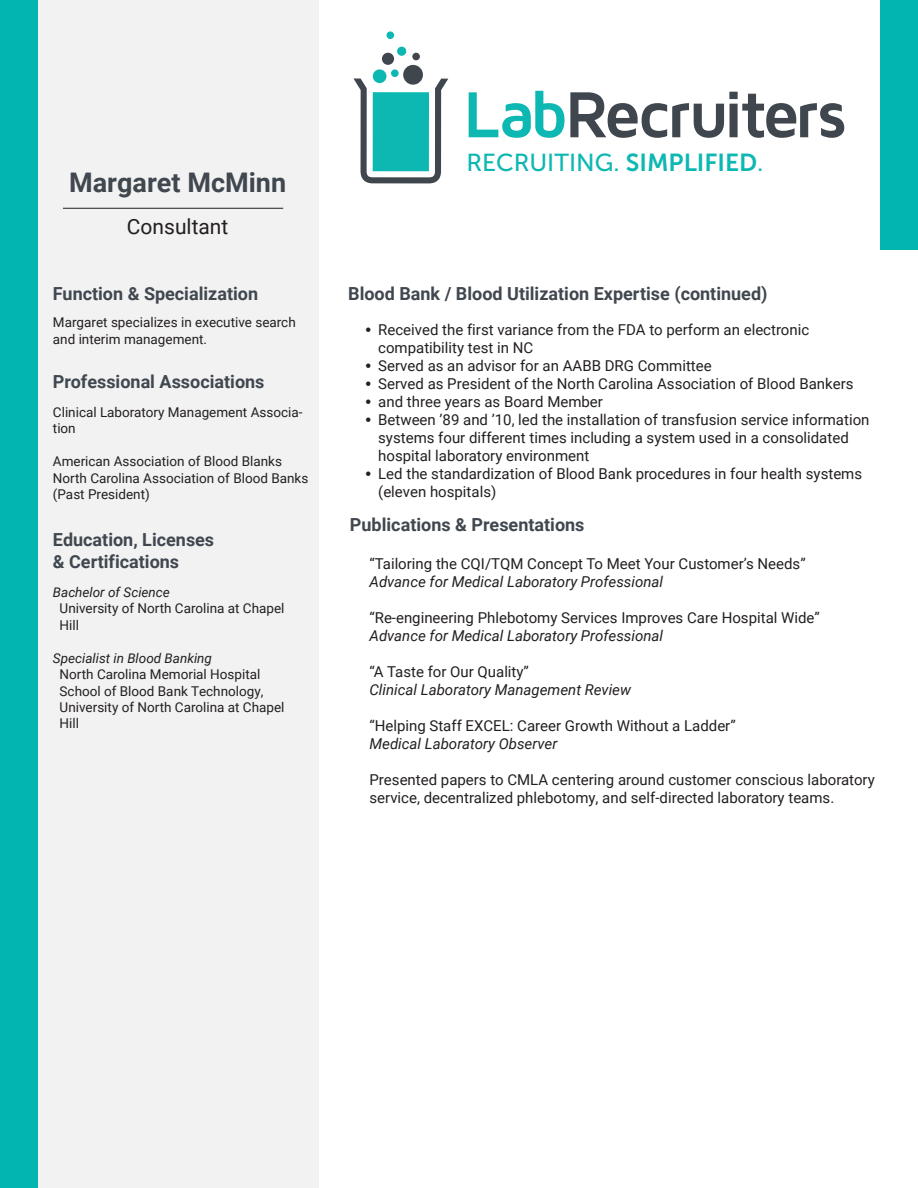
<style>
.page{position:relative;width:918px;height:1188px;background:#fff}
.page>*{position:absolute;margin:0;border:0;box-sizing:border-box;transform-origin:0 0}
.t1{font:700 67.35px "Maven Pro";letter-spacing:-.055em;color:#3f464d}
.t2{font:700 27px "Roboto";color:#40474f}
.t3{font:24.6px "Museo Sans 500";color:#0db7b2}
.t4{font:21px "Roboto";color:#231f20}
.t5{font:700 18px/21px "Roboto";color:#40474f}
.t6{font:15px/18px "Roboto";color:#231f20}
.t7{font:italic 15px "Roboto";color:#231f20}
.t8{font:13.5px/16.5px "Roboto";color:#231f20}
.t9{font:italic 13.5px "Roboto";color:#231f20}
.s1{color:#0db7b2}
.s2{font-family:"Museo Sans 700"}
.s3{font-family:"Bodoni Svty Two ITCTT"}
</style>
<div class="page">
<div style="left:20px;top:0;width:298px;height:1188px;background:#f2f2f3"></div>
<hr style="left:63px;top:208px;width:220px;height:1px;background:#231f20">
<div style="left:0;top:0;width:37px;height:1188px;background:#03b5b1"></div>
<div style="left:881px;top:0;width:37px;height:250px;background:#03b5b1"></div>
<svg style="left:354px;top:79px;width:94px;height:104px"></svg>
<div style="left:403px;top:65px;width:20px;height:20px;background:#3f464d;border-radius:50%"></div>
<div style="left:412px;top:53px;width:8px;height:7px;background:#3f464d;border-radius:50%"></div>
<div style="left:391px;top:69px;width:8px;height:8px;background:#0db7b2;border-radius:50%"></div>
<div style="left:387px;top:31px;width:7px;height:8px;background:#0db7b2;border-radius:50%"></div>
<div style="left:382px;top:53px;width:12px;height:12px;background:#3f464d;border-radius:50%"></div>
<div style="left:397px;top:47px;width:9px;height:9px;background:#0db7b2;border-radius:50%"></div>
<div style="left:373px;top:69px;width:13px;height:14px;background:#0db7b2;border-radius:50%"></div>
<div style="left:373px;top:92px;width:56px;height:79px;background:#0db7b2"></div>
<h2 class="t2" style="left:69px;top:164px;width:218px">Margaret McMinn</h2>
<h3 class="t4" style="left:127px;top:212px;width:103px">Consultant</h3>
<p class="t5" style="left:53px;top:282px;width:207px">Function &amp; Specialization</p>
<p class="t8" style="left:53px;top:314px;width:244px">Margaret specializes in executive search and interim management.</p>
<p class="t5" style="left:53px;top:371px;width:213px">Professional Associations</p>
<p class="t8" style="left:53px;top:403px;width:251px">Clinical Laboratory Management Associa&shy;tion</p>
<p class="t8" style="left:53px;top:453px;width:257px">American Association of Blood Blanks<br>North Carolina Association of Blood Banks (Past President)</p>
<p class="t5" style="left:53px;top:529px;width:163px">Education, Licenses &amp; Certifications</p>
<p class="t9" style="left:53px;top:582px;width:118px">Bachelor of Science</p>
<p class="t8" style="left:60px;top:599px;width:226px">University of North Carolina at Chapel<br>Hill</p>
<p class="t9" style="left:53px;top:648px;width:161px">Specialist in Blood Banking</p>
<p class="t8" style="left:60px;top:665px;width:226px">North Carolina Memorial Hospital<br>School of Blood Bank Technology,<br>University of North Carolina at Chapel<br>Hill</p>
<h1 class="t1" style="left:463px;top:79px;width:386px"><span class="s1">Lab</span>Recruiters</h1>
<h3 class="t3" style="left:466px;top:149px;width:299px">RECRUITING. <span class="s2">SIMPLIFIED</span>.</h3>
<p class="t5" style="left:348px;top:282px;width:421px">Blood Bank / Blood Utilization Expertise (continued)</p>
<p class="t6" style="left:378px;top:320px;width:433px;text-indent:-15px"><span class="s3">•</span> Received the first variance from the FDA to perform an electronic compatibility test in NC</p>
<p class="t6" style="left:363px;top:356px;width:350px"><span class="s3">•</span> Served as an advisor for an AABB DRG Committee</p>
<p class="t6" style="left:363px;top:374px;width:492px"><span class="s3">•</span> Served as President of the North Carolina Association of Blood Bankers</p>
<p class="t6" style="left:363px;top:392px;width:241px"><span class="s3">•</span> and three years as Board Member</p>
<p class="t6" style="left:378px;top:410px;width:493px;text-indent:-15px"><span class="s3">•</span> Between ’89 and ’10, led the installation of transfusion service information systems four different times including a system used in a consolidated hospital laboratory environment</p>
<p class="t6" style="left:378px;top:464px;width:485px;text-indent:-15px"><span class="s3">•</span> Led the standardization of Blood Bank procedures in four health systems (eleven hospitals)</p>
<p class="t5" style="left:350px;top:513px;width:236px">Publications &amp; Presentations</p>
<p class="t6" style="left:369px;top:555px;width:438px">“Tailoring the CQI/TQM Concept To Meet Your Customer’s Needs”</p>
<p class="t7" style="left:369px;top:572px;width:295px">Advance for Medical Laboratory Professional</p>
<p class="t6" style="left:369px;top:609px;width:452px">“Re-engineering Phlebotomy Services Improves Care Hospital Wide”</p>
<p class="t7" style="left:369px;top:626px;width:295px">Advance for Medical Laboratory Professional</p>
<p class="t6" style="left:369px;top:663px;width:161px">“A Taste for Our Quality”</p>
<p class="t7" style="left:369px;top:680px;width:263px">Clinical Laboratory Management Review</p>
<p class="t6" style="left:369px;top:717px;width:368px">“Helping Staff EXCEL: Career Growth Without a Ladder”</p>
<p class="t7" style="left:369px;top:734px;width:189px">Medical Laboratory Observer</p>
<p class="t6" style="left:369px;top:771px;width:507px">Presented papers to CMLA centering around customer conscious laboratory service, decentralized phlebotomy, and self-directed laboratory teams.</p>
</div>
